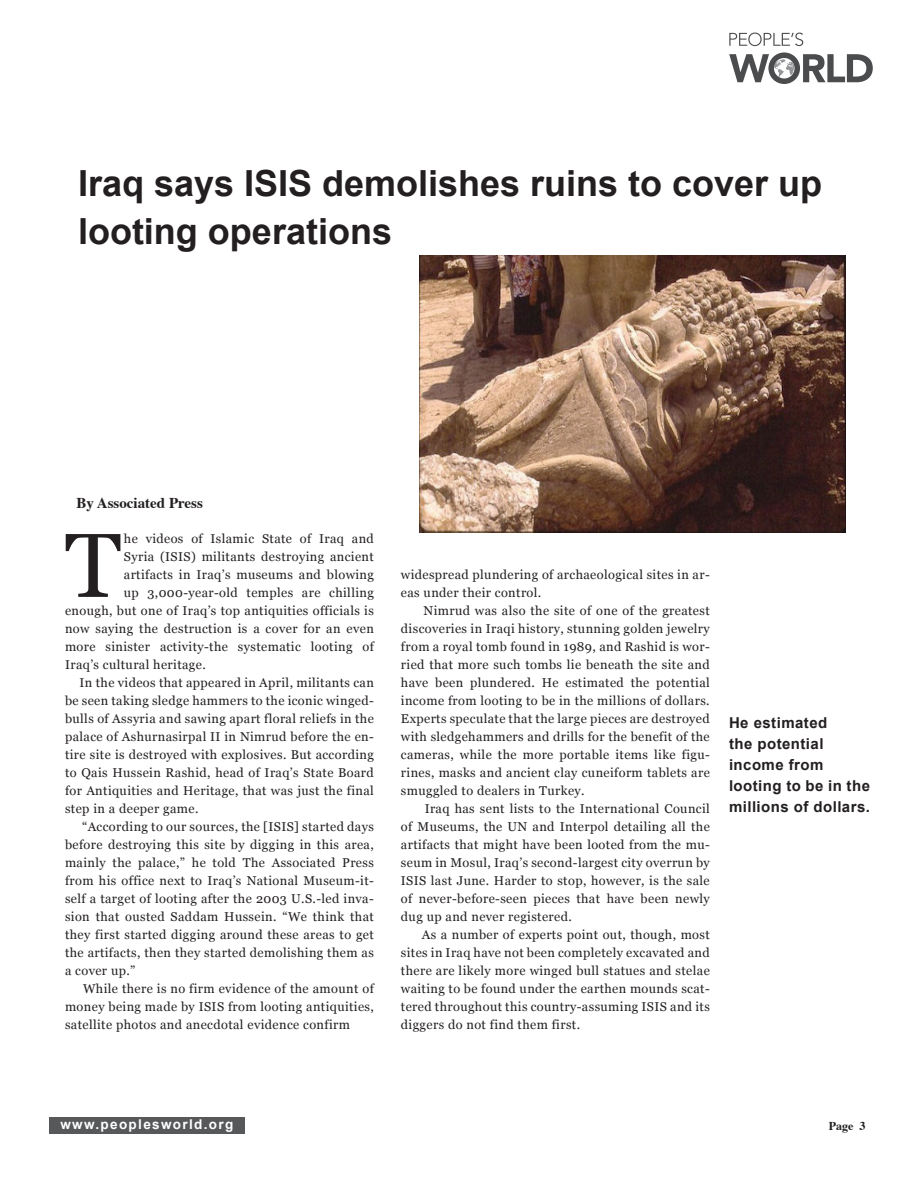
<style>
.page{position:relative;width:918px;height:1188px;background:#fff}
.page>*{position:absolute;margin:0;border:0;box-sizing:border-box;transform-origin:0 0}
.caps_paragraph{font:90.75px "Georgia";color:#231f20}
.title_arial-medium{font:700 36px/48px "Arial";color:#231f20}
.body-text{font:700 15px "Arial";letter-spacing:.03em;color:#231f20}
.by_line{font:700 15px "Times";color:#231f20}
.t1{font:700 13.5px "Arial";letter-spacing:.1em;color:#fff}
.body-text-2{font:12.75px/18px "Georgia";letter-spacing:.03em;color:#231f20;text-align:justify}
.caps_paragraph-2{font:12.75px "Georgia";letter-spacing:.03em;color:#231f20}
.by_line-2{font:700 12px "Times";color:#231f20}
</style>
<div class="page">
<div style="left:49px;top:1118px;width:196px;height:16px;background:#57585a"></div>
<svg style="left:729px;top:33px;width:74px;height:13px"></svg>
<svg style="left:729px;top:52px;width:144px;height:32px"></svg>
<img style="left:420px;top:256px;width:426px;height:276px">
<p class="title_arial-medium" style="left:78px;top:160px;width:746px">Iraq says ISIS demolishes ruins to cover up looting operations</p>
<p class="by_line" style="left:76px;top:489px;width:128px">By Associated Press</p>
<p class="caps_paragraph" style="left:65px;top:511px;width:58px">T</p>
<p class="caps_paragraph-2" style="left:124px;top:531px;width:252px">he videos of Islamic State of Iraq and</p>
<p class="caps_paragraph-2" style="left:124px;top:549px;width:252px">Syria (ISIS) militants destroying ancient</p>
<p class="caps_paragraph-2" style="left:124px;top:567px;width:252px">artifacts in Iraq’s museums and blowing</p>
<p class="caps_paragraph-2" style="left:124px;top:585px;width:252px">up 3,000-year-old temples are chilling</p>
<p class="caps_paragraph-2" style="left:65px;top:603px;width:310px">enough, but one of Iraq’s top antiquities officials is</p>
<p class="caps_paragraph-2" style="left:65px;top:621px;width:310px">now saying the destruction is a cover for an even</p>
<p class="caps_paragraph-2" style="left:65px;top:639px;width:310px">more sinister activity-the systematic looting of</p>
<p class="caps_paragraph-2" style="left:65px;top:657px;width:142px">Iraq’s cultural heritage.</p>
<p class="body-text-2" style="left:65px;top:674px;width:310px;text-indent:15px">In the videos that appeared in April, militants can be seen taking sledge hammers to the iconic winged&shy;bulls of Assyria and sawing apart floral reliefs in the palace of Ashurnasirpal II in Nimrud before the en&shy;tire site is destroyed with explosives. But according to Qais Hussein Rashid, head of Iraq’s State Board for Antiquities and Heritage, that was just the final step in a deeper game.</p>
<p class="body-text-2" style="left:65px;top:818px;width:310px;text-indent:17px">“According to our sources, the [ISIS] started days before destroying this site by digging in this area, mainly the palace,” he told The Associated Press from his office next to Iraq’s National Museum-it&shy;self a target of looting after the 2003 U.S.-led inva&shy;sion that ousted Saddam Hussein. “We think that they first started digging around these areas to get the artifacts, then they started demolishing them as a cover up.”</p>
<p class="body-text-2" style="left:65px;top:980px;width:310px;text-indent:18px">While there is no firm evidence of the amount of money being made by ISIS from looting antiquities, satellite photos and anecdotal evidence confirm</p>
<p class="body-text-2" style="left:401px;top:566px;width:310px">widespread plundering of archaeological sites in ar&shy;eas under their control.</p>
<p class="body-text-2" style="left:401px;top:602px;width:310px;text-indent:23px">Nimrud was also the site of one of the greatest discoveries in Iraqi history, stunning golden jewelry from a royal tomb found in 1989, and Rashid is wor&shy;ried that more such tombs lie beneath the site and have been plundered. He estimated the potential income from looting to be in the millions of dollars.</p>
<p class="body-text-2" style="left:401px;top:710px;width:310px">Experts speculate that the large pieces are destroyed with sledgehammers and drills for the benefit of the cameras, while the more portable items like figu&shy;rines, masks and ancient clay cuneiform tablets are smuggled to dealers in Turkey.</p>
<p class="body-text-2" style="left:401px;top:800px;width:310px;text-indent:24px">Iraq has sent lists to the International Council of Museums, the UN and Interpol detailing all the artifacts that might have been looted from the mu&shy;seum in Mosul, Iraq’s second-largest city overrun by ISIS last June. Harder to stop, however, is the sale of never-before-seen pieces that have been newly dug up and never registered.</p>
<p class="body-text-2" style="left:401px;top:926px;width:310px;text-indent:21px">As a number of experts point out, though, most sites in Iraq have not been completely excavated and there are likely more winged bull statues and stelae waiting to be found under the earthen mounds scat&shy;tered throughout this country-assuming ISIS and its diggers do not find them first.</p>
<p class="body-text" style="left:729px;top:713px;width:100px">He estimated</p>
<p class="body-text" style="left:729px;top:734px;width:96px">the potential</p>
<p class="body-text" style="left:729px;top:755px;width:96px">income from</p>
<p class="body-text" style="left:729px;top:776px;width:143px">looting to be in the</p>
<p class="body-text" style="left:729px;top:797px;width:143px">millions of dollars.</p>
<p class="t1" style="left:60px;top:1116px;width:174px">www.peoplesworld.org</p>
<p class="by_line-2" style="left:829px;top:1114px;width:38px">Page 3</p>
</div>
